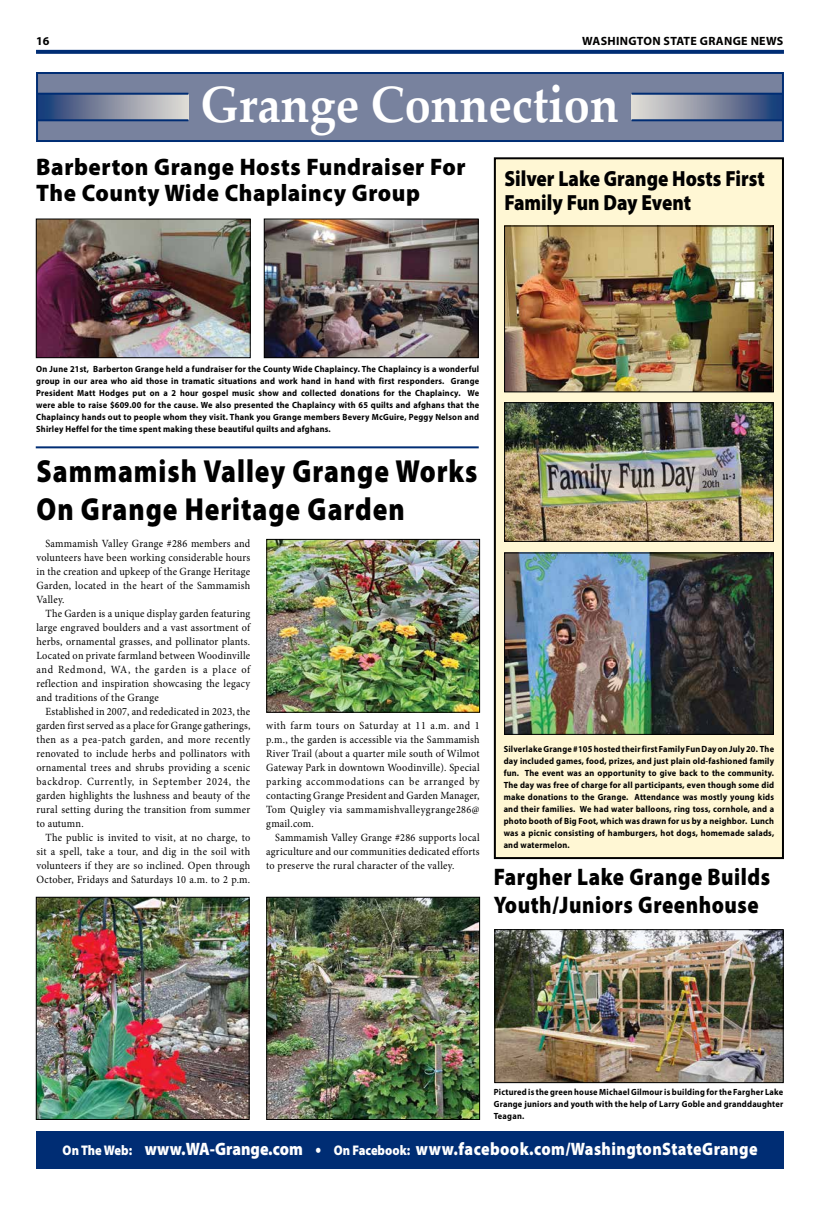
<style>
.page{position:relative;width:820px;height:1206px;background:#fff}
.page>*{position:absolute;margin:0;border:0;box-sizing:border-box;transform-origin:0 0}
.t1{font:700 51px "Palatino Linotype";color:#fff;scale:.92 1}
.t2{font:900 32px/38px "Myriad Pro";letter-spacing:.035em;color:#000;scale:.85 1}
.t3{font:900 24px/26px "Myriad Pro";letter-spacing:.025em;color:#000;scale:.95 1}
.t4{font:900 24px/28px "Myriad Pro";letter-spacing:.025em;color:#000;scale:.87 1}
.t5{font:900 22px/24px "Myriad Pro";color:#000;scale:.87 1}
.t6{font:900 18px "Myriad Pro";letter-spacing:.025em;color:#fff;scale:.88 1}
.t7{font:700 12px "Myriad Pro";letter-spacing:.025em;color:#000}
.t8{font:11px/14px "Minion Pro";letter-spacing:.025em;color:#000;text-align:justify;scale:.93 1}
.t9{font:700 9px/12px "Myriad Pro";letter-spacing:.025em;color:#000;text-align:justify;scale:.93 1}
.s1{font-size:14px}
</style>
<div class="page">
<svg style="left:36px;top:50px;width:747px;height:4px;fill:#002d74"></svg>
<div style="left:36px;top:72px;width:747px;height:70px;background:#78829e;border:2px solid #002d74"></div>
<svg style="left:37px;top:95px;width:151px;height:24px"></svg>
<hr style="left:37px;top:93px;width:151px;height:2px;background:#002d74">
<hr style="left:37px;top:119px;width:151px;height:2px;background:#002d74">
<svg style="left:631px;top:95px;width:151px;height:24px"></svg>
<hr style="left:631px;top:93px;width:151px;height:2px;background:#002d74">
<hr style="left:631px;top:119px;width:151px;height:2px;background:#002d74">
<div style="left:36px;top:1132px;width:747px;height:37px;background:#002d74"></div>
<img style="left:38px;top:221px;width:211px;height:135px">
<div style="left:36px;top:219px;width:215px;height:139px;border:1px solid #000"></div>
<img style="left:266px;top:221px;width:210px;height:135px">
<div style="left:264px;top:219px;width:214px;height:139px;border:1px solid #000"></div>
<hr style="left:36px;top:446px;width:442px;height:2px;background:#002d74">
<div style="left:494px;top:158px;width:288px;height:700px;background:#fff7d4"></div>
<div style="left:493px;top:157px;width:290px;height:702px;border:2px solid #000"></div>
<img style="left:506px;top:227px;width:265px;height:163px">
<div style="left:504px;top:225px;width:269px;height:167px;border:1px solid #000"></div>
<img style="left:506px;top:404px;width:265px;height:136px">
<div style="left:504px;top:402px;width:269px;height:140px;border:1px solid #000"></div>
<img style="left:506px;top:554px;width:265px;height:179px">
<div style="left:504px;top:552px;width:269px;height:183px;border:1px solid #000"></div>
<img style="left:496px;top:931px;width:285px;height:150px">
<div style="left:494px;top:929px;width:289px;height:154px;border:1px solid #000"></div>
<img style="left:268px;top:541px;width:210px;height:170px">
<div style="left:266px;top:539px;width:214px;height:174px;border:1px solid #000"></div>
<img style="left:38px;top:899px;width:209px;height:219px">
<div style="left:36px;top:897px;width:213px;height:223px;border:1px solid #000"></div>
<img style="left:268px;top:899px;width:210px;height:219px">
<div style="left:266px;top:897px;width:214px;height:223px;border:1px solid #000"></div>
<p class="t7" style="left:36px;top:33px;width:15px">16</p>
<p class="t7" style="left:582px;top:33px;width:203px">WASHINGTON STATE GRANGE NEWS</p>
<h1 class="t1" style="left:200px;top:68px;width:456px">Grange Connection</h1>
<h3 class="t3" style="left:36px;top:153px;width:453px">Barberton Grange Hosts Fundraiser For<br>The County Wide Chaplaincy Group</h3>
<h3 class="t5" style="left:504px;top:165px;width:301px">Silver Lake Grange Hosts First<br>Family Fun Day Event</h3>
<p class="t9" style="left:36px;top:363px;width:478px">On June 21st, Barberton Grange held a fundraiser for the County Wide Chaplaincy. The Chaplaincy is a wonderful group in our area who aid those in tramatic situations and work hand in hand with first responders. Grange President Matt Hodges put on a 2 hour gospel music show and collected donations for the Chaplaincy. We were able to raise $609.00 for the cause. We also presented the Chaplaincy with 65 quilts and afghans that the Chaplaincy hands out to people whom they visit. Thank you Grange members Bevery McGuire, Peggy Nelson and Shirley Heffel for the time spent making these beautiful quilts and afghans.</p>
<h2 class="t2" style="left:36px;top:451px;width:520px">Sammamish Valley Grange Works<br>On Grange Heritage Garden</h2>
<p class="t8" style="left:36px;top:536px;width:231px;text-indent:9px">Sammamish Valley Grange #286 members and volunteers have been working considerable hours in the creation and upkeep of the Grange Heritage Garden, located in the heart of the Sammamish Valley.</p>
<p class="t8" style="left:36px;top:606px;width:231px;text-indent:9px">The Garden is a unique display garden featuring large engraved boulders and a vast assortment of herbs, ornamental grasses, and pollinator plants.<br>Located on private farmland between Woodinville and Redmond, WA, the garden is a place of reflection and inspiration showcasing the legacy and traditions of the Grange</p>
<p class="t8" style="left:36px;top:704px;width:231px;text-indent:9px">Established in 2007, and rededicated in 2023, the garden first served as a place for Grange gatherings, then as a pea-patch garden, and more recently renovated to include herbs and pollinators with ornamental trees and shrubs providing a scenic backdrop. Currently, in September 2024, the garden highlights the lushness and beauty of the rural setting during the transition from summer to autumn.</p>
<p class="t8" style="left:36px;top:830px;width:231px;text-indent:9px">The public is invited to visit, at no charge, to sit a spell, take a tour, and dig in the soil with volunteers if they are so inclined. Open through October, Fridays and Saturdays 10 a.m. to 2 p.m.</p>
<p class="t8" style="left:266px;top:719px;width:231px">with farm tours on Saturday at 11 a.m. and 1 p.m., the garden is accessible via the Sammamish River Trail (about a quarter mile south of Wilmot Gateway Park in downtown Woodinville). Special parking accommodations can be arranged by contacting Grange President and Garden Manager, Tom Quigley via sammamishvalleygrange286@ gmail.com.</p>
<p class="t8" style="left:266px;top:831px;width:231px;text-indent:9px">Sammamish Valley Grange #286 supports local agriculture and our communities dedicated efforts to preserve the rural character of the valley.</p>
<p class="t9" style="left:503px;top:743px;width:292px">Silverlake Grange #105 hosted their first Family Fun Day on July 20. The day included games, food, prizes, and just plain old-fashioned family fun. The event was an opportunity to give back to the community.<br>The day was free of charge for all participants, even though some did make donations to the Grange. Attendance was mostly young kids and their families. We had water balloons, ring toss, cornhole, and a photo booth of Big Foot, which was drawn for us by a neighbor. Lunch was a picnic consisting of hamburgers, hot dogs, homemade salads, and watermelon.</p>
<h3 class="t4" style="left:493px;top:862px;width:319px">Fargher Lake Grange Builds<br>Youth/Juniors Greenhouse</h3>
<p class="t9" style="left:493px;top:1086px;width:312px">Pictured is the green house Michael Gilmour is building for the Fargher Lake Grange juniors and youth with the help of Larry Goble and granddaughter Teagan.</p>
<h3 class="t6" style="left:63px;top:1137px;width:791px"><span class="s1">On The Web:</span> www.WA-Grange.com • <span class="s1">On Facebook:</span> www.facebook.com/WashingtonStateGrange</h3>
</div>
